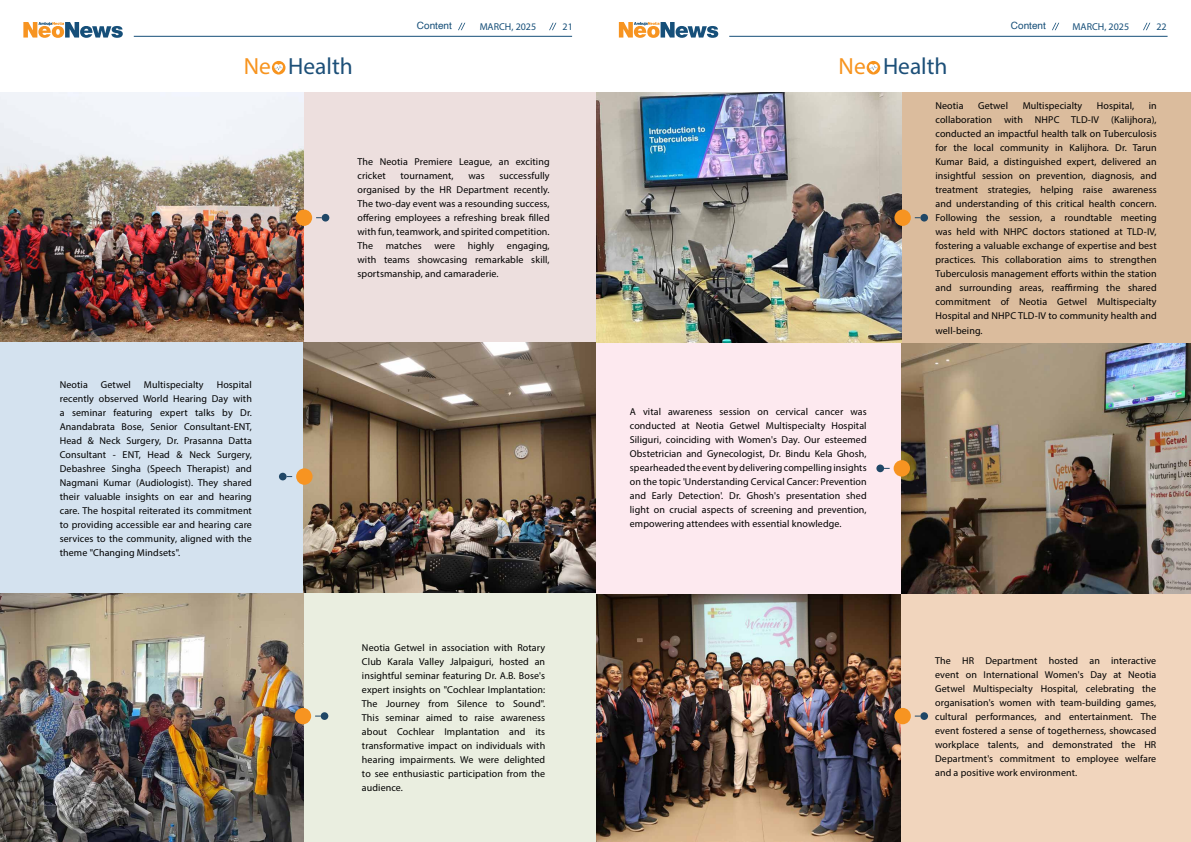
<style>
.page{position:relative;width:1191px;height:842px;background:#fff}
.page>*{position:absolute;margin:0;border:0;box-sizing:border-box;transform-origin:0 0}
.t1{font:23.4px "Myriad Pro";color:#1c4f78}
.t2{font:10px/14px "Myriad Pro";letter-spacing:.01em;color:#000;text-align:justify}
.t3{font:10px "Myriad Pro";color:#164f79}
.t4{font:10px "Helvetica";color:#164f79}
.s1{color:#f7941f}
</style>
<div class="page">
<svg style="left:866px;top:61px;width:14px;height:14px"></svg>
<svg style="left:868px;top:64px;width:10px;height:8px"></svg>
<hr style="left:729px;top:36px;width:438px;height:1px;background:#164f79">
<svg style="left:619px;top:22px;width:99px;height:16px"></svg>
<div style="left:901px;top:92px;width:290px;height:251px;background:#dbbc9d"></div>
<img style="left:595px;top:593px;width:306px;height:249px">
<img style="left:595px;top:92px;width:306px;height:250px">
<div style="left:595px;top:343px;width:306px;height:250px;background:#fde9ef"></div>
<div style="left:901px;top:593px;width:289px;height:249px;background:#f1d5bd"></div>
<div style="left:894px;top:708px;width:17px;height:16px;background:#f79421;border-radius:50%"></div>
<div style="left:920px;top:712px;width:8px;height:8px;background:#204766;border-radius:50%"></div>
<div style="left:894px;top:210px;width:17px;height:16px;background:#f79421;border-radius:50%"></div>
<div style="left:920px;top:214px;width:8px;height:8px;background:#204766;border-radius:50%"></div>
<img style="left:901px;top:343px;width:290px;height:250px">
<svg style="left:1052px;top:23px;width:7px;height:7px"></svg>
<svg style="left:1143px;top:23px;width:7px;height:7px"></svg>
<div style="left:893px;top:460px;width:17px;height:17px;background:#f79421;border-radius:50%"></div>
<div style="left:876px;top:464px;width:8px;height:8px;background:#204766;border-radius:50%"></div>
<hr style="left:134px;top:36px;width:438px;height:1px;background:#164f79">
<svg style="left:23px;top:22px;width:100px;height:16px"></svg>
<div style="left:304px;top:92px;width:291px;height:251px;background:#eddfde"></div>
<img style="left:0;top:92px;width:304px;height:250px">
<div style="left:296px;top:210px;width:16px;height:16px;background:#f79421;border-radius:50%"></div>
<div style="left:322px;top:214px;width:7px;height:8px;background:#204766;border-radius:50%"></div>
<svg style="left:458px;top:23px;width:7px;height:7px"></svg>
<svg style="left:549px;top:23px;width:7px;height:7px"></svg>
<svg style="left:272px;top:61px;width:13px;height:14px"></svg>
<svg style="left:274px;top:64px;width:9px;height:8px"></svg>
<div style="left:0;top:342px;width:304px;height:251px;background:#d4e2ef"></div>
<img style="left:0;top:593px;width:304px;height:249px">
<img style="left:304px;top:343px;width:291px;height:250px">
<div style="left:296px;top:468px;width:16px;height:17px;background:#f79421;border-radius:50%"></div>
<div style="left:279px;top:473px;width:8px;height:7px;background:#204766;border-radius:50%"></div>
<div style="left:304px;top:593px;width:291px;height:249px;background:#eaeee0"></div>
<div style="left:295px;top:708px;width:16px;height:16px;background:#f79421;border-radius:50%"></div>
<div style="left:321px;top:712px;width:7px;height:8px;background:#204766;border-radius:50%"></div>
<h1 class="t1" style="left:244px;top:52px;width:110px"><span class="s1">Ne</span> Health</h1>
<p class="t4" style="left:417px;top:18px;width:37px">Content</p>
<p class="t3" style="left:480px;top:20px;width:58px">MARCH, 2025</p>
<p class="t3" style="left:562px;top:20px;width:12px">21</p>
<p class="t2" style="left:60px;top:378px;width:194px;text-indent:157px">Hospital recently observed World Hearing Day with a seminar featuring expert talks by Dr.<br>Anandabrata Bose, Senior Consultant-ENT, Head &amp; Neck Surgery, Dr. Prasanna Datta Consultant - ENT, Head &amp; Neck Surgery, Debashree Singha (Speech Therapist) and Nagmani Kumar (Audiologist). They shared their valuable insights on ear and hearing care. The hospital reiterated its commitment to providing accessible ear and hearing care services to the community, aligned with the theme "Changing Mindsets".</p>
<p class="t2" style="left:60px;top:378px;width:30px">Neotia</p>
<p class="t2" style="left:101px;top:378px;width:32px">Getwel</p>
<p class="t2" style="left:144px;top:378px;width:61px">Multispecialty</p>
<p class="t2" style="left:357px;top:155px;width:194px">The Neotia Premiere League, an exciting cricket</p>
<p class="t2" style="left:357px;top:169px;width:194px;text-indent:142px">successfully organised by the HR Department recently.<br>The two-day event was a resounding success, offering employees a refreshing break filled with fun, teamwork, and spirited competition.<br>The</p>
<p class="t2" style="left:400px;top:169px;width:55px">tournament,</p>
<p class="t2" style="left:468px;top:169px;width:18px">was</p>
<p class="t2" style="left:386px;top:239px;width:37px">matches</p>
<p class="t2" style="left:434px;top:239px;width:22px">were</p>
<p class="t2" style="left:468px;top:239px;width:28px">highly</p>
<p class="t2" style="left:357px;top:239px;width:194px;text-indent:149px">engaging, with teams showcasing remarkable skill, sportsmanship, and camaraderie.</p>
<p class="t2" style="left:362px;top:641px;width:185px">Neotia Getwel in association with Rotary Club Karala Valley Jalpaiguri, hosted an insightful seminar featuring Dr. A.B. Bose's expert insights on "Cochlear Implantation:<br>The Journey from Silence to Sound".<br>This seminar aimed to raise awareness about Cochlear Implantation and its transformative impact on individuals with hearing impairments. We were delighted to see enthusiastic participation from the audience.</p>
<h1 class="t1" style="left:838px;top:52px;width:110px"><span class="s1">Ne</span> Health</h1>
<p class="t4" style="left:1011px;top:18px;width:37px">Content</p>
<p class="t3" style="left:1072px;top:20px;width:58px">MARCH, 2025</p>
<p class="t3" style="left:1156px;top:20px;width:12px">22</p>
<p class="t2" style="left:630px;top:404px;width:238px">A vital awareness session on cervical cancer was conducted at Neotia Getwel Multispecialty Hospital Siliguri, coinciding with Women's Day. Our esteemed Obstetrician and Gynecologist, Dr. Bindu Kela Ghosh, spearheaded the event by delivering compelling insights on the topic 'Understanding Cervical Cancer: Prevention and Early Detection'. Dr. Ghosh's presentation shed light on crucial aspects of screening and prevention, empowering attendees with essential knowledge.</p>
<p class="t2" style="left:935px;top:99px;width:30px">Neotia</p>
<p class="t2" style="left:978px;top:99px;width:32px">Getwel</p>
<p class="t2" style="left:1022px;top:99px;width:61px">Multispecialty</p>
<p class="t2" style="left:1096px;top:99px;width:39px">Hospital,</p>
<p class="t2" style="left:935px;top:99px;width:223px;text-indent:213px">in collaboration with NHPC TLD-IV (Kalijhora), conducted an impactful health talk on Tuberculosis for the local community in Kalijhora. Dr. Tarun Kumar Baid, a distinguished expert, delivered an insightful session on prevention, diagnosis, and treatment strategies, helping raise awareness and understanding of this critical health concern.<br>Following the session, a roundtable meeting was held with NHPC doctors stationed at TLD-IV, fostering a valuable exchange of expertise and best practices. This collaboration aims to strengthen Tuberculosis management efforts within the station and surrounding areas, reaffirming the shared commitment of Neotia Getwel Multispecialty Hospital and NHPC TLD-IV to community health and well-being.</p>
<p class="t2" style="left:935px;top:654px;width:223px">The HR Department hosted an interactive event on International Women's Day at Neotia Getwel Multispecialty Hospital, celebrating the organisation's women with team-building games, cultural performances, and entertainment. The event fostered a sense of togetherness, showcased workplace talents, and demonstrated the HR Department's commitment to employee welfare and a positive work environment.</p>
</div>
